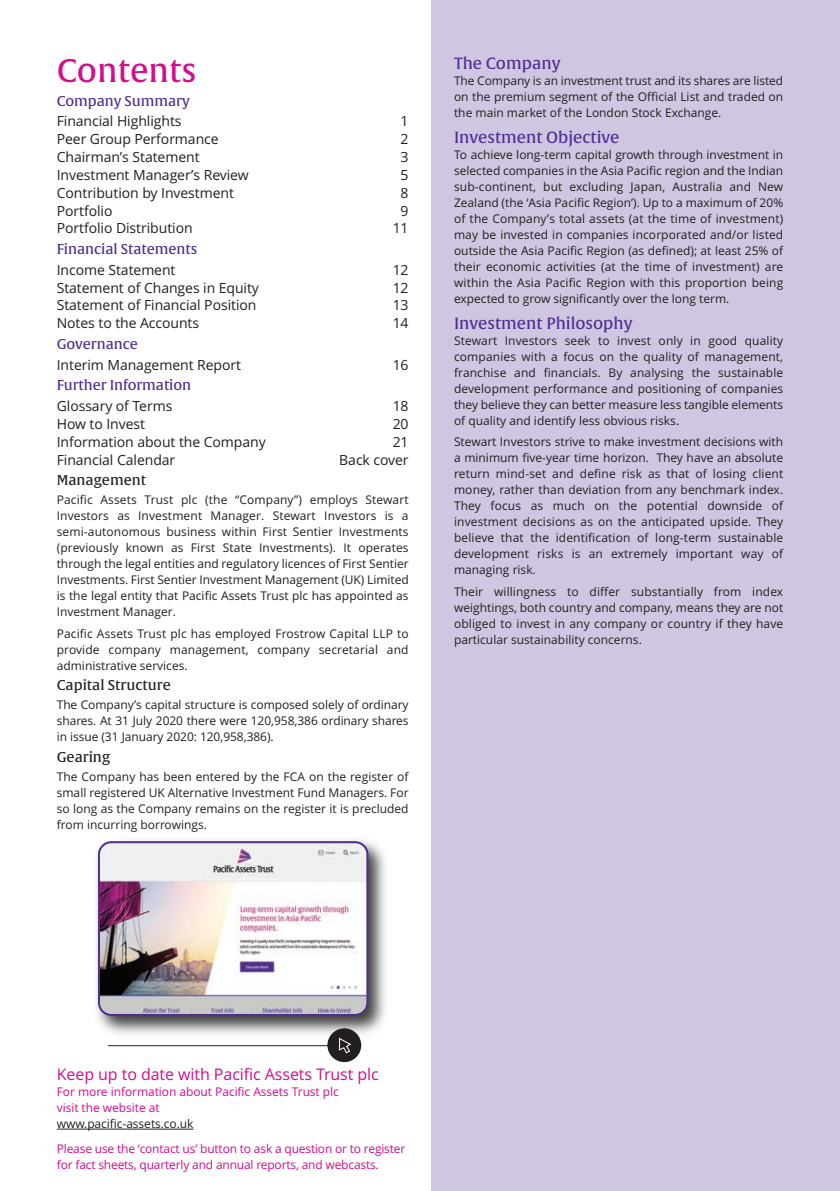
<style>
.page{position:relative;width:840px;height:1191px;background:#fff}
.page>*{position:absolute;margin:0;border:0;box-sizing:border-box;transform-origin:0 0}
.t1{font:32px "Alverata Md";color:#d20e8c}
.t2{font:16px "Alverata Md";color:#502e92}
.t3{font:16px "Open Sans";letter-spacing:-.005em;color:#d20e8c}
.t4{font:14px "Open Sans";letter-spacing:-.005em;color:#231f20}
.t5{font:14px "Alverata Md";letter-spacing:-.005em;color:#502e92}
.t6{font:14px "Alverata Md";color:#231f20}
.t7{font:12px/16px "Open Sans";color:#231f20;text-align:justify}
.t8{font:12px/16px "Open Sans";letter-spacing:-.015em;color:#d20e8c}
</style>
<div class="page">
<hr style="left:57px;top:1128px;width:136px;height:1px;background:#231f20">
<div style="left:431px;top:0;width:408px;height:1191px;background:#cfc6e2"></div>
<img style="left:96px;top:840px;width:290px;height:201px">
<img style="left:98px;top:841px;width:270px;height:175px">
<hr style="left:108px;top:1045px;width:247px;height:1px;background:#231f20">
<div style="left:327px;top:1028px;width:34px;height:34px;background:#231f20;border-radius:50%"></div>
<svg style="left:338px;top:1037px;width:13px;height:16px"></svg>
<h1 class="t1" style="left:57px;top:57px;width:141px">Contents</h1>
<h2 class="t2" style="left:454px;top:57px;width:108px">The Company</h2>
<p class="t7" style="left:454px;top:74px;width:330px">The Company is an investment trust and its shares are listed on the premium segment of the Official List and traded on the main market of the London Stock Exchange.</p>
<h2 class="t2" style="left:454px;top:130px;width:167px">Investment Objective</h2>
<p class="t7" style="left:454px;top:148px;width:330px">To achieve long-term capital growth through investment in selected companies in the Asia Pacific region and the Indian sub-continent, but excluding Japan, Australia and New Zealand (the ‘Asia Pacific Region’). Up to a maximum of 20% of the Company’s total assets (at the time of investment) may be invested in companies incorporated and/or listed outside the Asia Pacific Region (as defined); at least 25% of their economic activities (at the time of investment) are within the Asia Pacific Region with this proportion being expected to grow significantly over the long term.</p>
<h2 class="t2" style="left:454px;top:316px;width:180px">Investment Philosophy</h2>
<p class="t7" style="left:454px;top:334px;width:330px">Stewart Investors seek to invest only in good quality companies with a focus on the quality of management, franchise and financials. By analysing the sustainable development performance and positioning of companies they believe they can better measure less tangible elements of quality and identify less obvious risks.</p>
<p class="t7" style="left:454px;top:435px;width:330px">Stewart Investors strive to make investment decisions with a minimum five-year time horizon. They have an absolute return mind-set and define risk as that of losing client money, rather than deviation from any benchmark index.<br>They focus as much on the potential downside of investment decisions as on the anticipated upside. They believe that the identification of long-term sustainable development risks is an extremely important way of managing risk.</p>
<p class="t7" style="left:454px;top:585px;width:330px">Their willingness to differ substantially from index weightings, both country and company, means they are not obliged to invest in any company or country if they have particular sustainability concerns.</p>
<p class="t5" style="left:57px;top:95px;width:134px">Company Summary</p>
<p class="t4" style="left:57px;top:116px;width:126px">Financial Highlights</p>
<p class="t4" style="left:400px;top:116px;width:10px">1</p>
<p class="t4" style="left:57px;top:134px;width:163px">Peer Group Performance</p>
<p class="t4" style="left:400px;top:134px;width:10px">2</p>
<p class="t4" style="left:57px;top:151px;width:144px">Chairman’s Statement</p>
<p class="t4" style="left:400px;top:151px;width:10px">3</p>
<p class="t4" style="left:57px;top:169px;width:193px">Investment Manager’s Review</p>
<p class="t4" style="left:400px;top:169px;width:10px">5</p>
<p class="t4" style="left:57px;top:187px;width:179px">Contribution by Investment</p>
<p class="t4" style="left:400px;top:187px;width:10px">8</p>
<p class="t4" style="left:57px;top:205px;width:57px">Portfolio</p>
<p class="t4" style="left:400px;top:205px;width:10px">9</p>
<p class="t4" style="left:57px;top:223px;width:137px">Portfolio Distribution</p>
<p class="t4" style="left:392px;top:223px;width:17px">11</p>
<p class="t5" style="left:57px;top:243px;width:142px">Financial Statements</p>
<p class="t4" style="left:57px;top:264px;width:120px">Income Statement</p>
<p class="t4" style="left:392px;top:264px;width:17px">12</p>
<p class="t4" style="left:57px;top:282px;width:204px">Statement of Changes in Equity</p>
<p class="t4" style="left:392px;top:282px;width:17px">12</p>
<p class="t4" style="left:57px;top:300px;width:201px">Statement of Financial Position</p>
<p class="t4" style="left:392px;top:300px;width:17px">13</p>
<p class="t4" style="left:57px;top:318px;width:144px">Notes to the Accounts</p>
<p class="t4" style="left:392px;top:318px;width:17px">14</p>
<p class="t5" style="left:57px;top:338px;width:83px">Governance</p>
<p class="t4" style="left:57px;top:359px;width:186px">Interim Management Report</p>
<p class="t4" style="left:392px;top:359px;width:17px">16</p>
<p class="t5" style="left:57px;top:379px;width:136px">Further Information</p>
<p class="t4" style="left:57px;top:400px;width:117px">Glossary of Terms</p>
<p class="t4" style="left:392px;top:400px;width:17px">18</p>
<p class="t4" style="left:57px;top:418px;width:90px">How to Invest</p>
<p class="t4" style="left:392px;top:418px;width:17px">20</p>
<p class="t4" style="left:57px;top:436px;width:210px">Information about the Company</p>
<p class="t4" style="left:392px;top:436px;width:17px">21</p>
<p class="t4" style="left:57px;top:454px;width:120px">Financial Calendar</p>
<p class="t4" style="left:339px;top:454px;width:71px">Back cover</p>
<p class="t6" style="left:57px;top:474px;width:91px">Management</p>
<p class="t7" style="left:57px;top:493px;width:353px">Pacific Assets Trust plc (the “Company”) employs Stewart Investors as Investment Manager. Stewart Investors is a semi-autonomous business within First Sentier Investments (previously known as First State Investments). It operates through the legal entities and regulatory licences of First Sentier Investments. First Sentier Investment Management (UK) Limited is the legal entity that Pacific Assets Trust plc has appointed as Investment Manager.</p>
<p class="t7" style="left:57px;top:626px;width:353px">Pacific Assets Trust plc has employed Frostrow Capital LLP to provide company management, company secretarial and administrative services.</p>
<p class="t6" style="left:57px;top:679px;width:115px">Capital Structure</p>
<p class="t7" style="left:57px;top:698px;width:353px">The Company’s capital structure is composed solely of ordinary shares. At 31 July 2020 there were 120,958,386 ordinary shares in issue (31 January 2020: 120,958,386).</p>
<p class="t6" style="left:57px;top:751px;width:55px">Gearing</p>
<p class="t7" style="left:57px;top:769px;width:353px">The Company has been entered by the FCA on the register of small registered UK Alternative Investment Fund Managers. For so long as the Company remains on the register it is precluded from incurring borrowings.</p>
<h2 class="t3" style="left:57px;top:1067px;width:323px">Keep up to date with Pacific Assets Trust plc</h2>
<p class="t8" style="left:57px;top:1084px;width:283px">For more information about Pacific Assets Trust plc visit the website at</p>
<p class="t7" style="left:57px;top:1116px;width:138px">www.pacific-assets.co.uk</p>
<p class="t8" style="left:57px;top:1141px;width:350px">Please use the ‘contact us’ button to ask a question or to register for fact sheets, quarterly and annual reports, and webcasts.</p>
</div>
